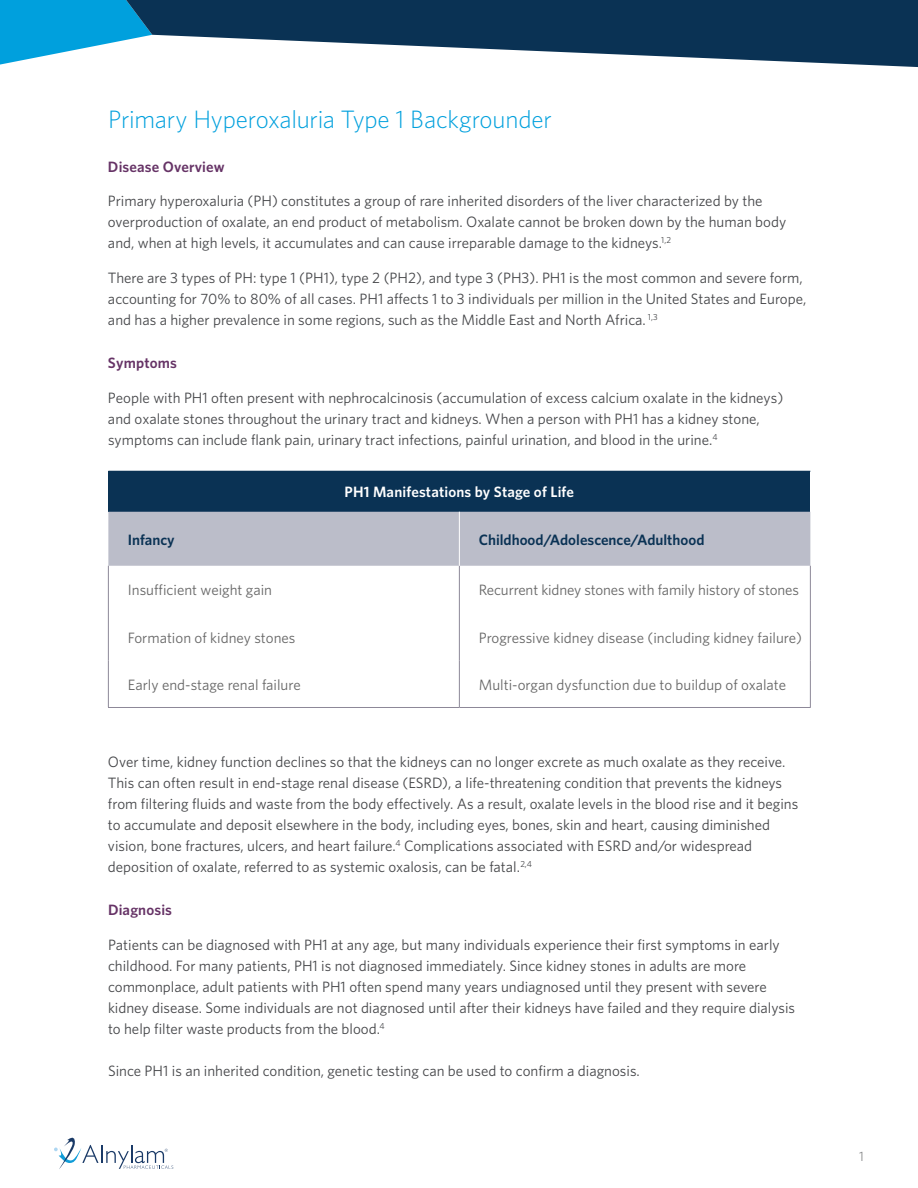
<style>
.page{position:relative;width:918px;height:1188px;background:#fff}
.page>*{position:absolute;margin:0;border:0;box-sizing:border-box;transform-origin:0 0}
.t1{font:300 25.2px "Whitney";letter-spacing:-.01em;color:#00a0dd}
.t2{font:15px/21px "Whitney";color:#454649}
.t3{font:15px "Whitney";color:#666}
.t4{font:600 15px "Whitney";color:#0a3254}
.t5{font:600 15px "Whitney";letter-spacing:.01em;color:#636}
.t6{font:600 15px "Whitney";letter-spacing:.01em;color:#fff}
.t7{font:13.5px "Whitney";color:#8b8d8e}
</style>
<div class="page">
<svg style="left:54px;top:1138px;width:119px;height:31px"></svg>
<svg style="left:0;top:0;width:125px;height:65px"></svg>
<svg style="left:125px;top:0;width:793px;height:67px;fill:#0a3254"></svg>
<div style="left:108px;top:471px;width:702px;height:41px;background:#0a3254"></div>
<div style="left:108px;top:512px;width:702px;height:54px;background:#bbbdc9"></div>
<hr style="left:459px;top:566px;width:1px;height:47px;background:#8d8898">
<hr style="left:459px;top:613px;width:1px;height:47px;background:#8d8898">
<hr style="left:459px;top:660px;width:1px;height:47px;background:#8d8898">
<hr style="left:108px;top:707px;width:351px;height:1px;background:#8d8898">
<hr style="left:459px;top:707px;width:352px;height:1px;background:#8d8898">
<hr style="left:459px;top:512px;width:1px;height:54px;background:#fff">
<hr style="left:108px;top:566px;width:1px;height:47px;background:#8d8898">
<hr style="left:810px;top:566px;width:1px;height:47px;background:#8d8898">
<hr style="left:108px;top:613px;width:1px;height:47px;background:#8d8898">
<hr style="left:810px;top:613px;width:1px;height:47px;background:#8d8898">
<hr style="left:108px;top:660px;width:1px;height:47px;background:#8d8898">
<hr style="left:810px;top:660px;width:1px;height:47px;background:#8d8898">
<h1 class="t1" style="left:108px;top:103px;width:445px">Primary Hyperoxaluria Type 1 Backgrounder</h1>
<p class="t5" style="left:108px;top:156px;width:118px">Disease Overview</p>
<p class="t2" style="left:108px;top:190px;width:680px">Primary hyperoxaluria (PH) constitutes a group of rare inherited disorders of the liver characterized by the overproduction of oxalate, an end product of metabolism. Oxalate cannot be broken down by the human body and, when at high levels, it accumulates and can cause irreparable damage to the kidneys.<sup>1,2</sup></p>
<p class="t2" style="left:108px;top:267px;width:700px">There are 3 types of PH: type 1 (PH1), type 2 (PH2), and type 3 (PH3). PH1 is the most common and severe form, accounting for 70% to 80% of all cases. PH1 affects 1 to 3 individuals per million in the United States and Europe, and has a higher prevalence in some regions, such as the Middle East and North Africa. <sup>1,3</sup></p>
<p class="t5" style="left:108px;top:353px;width:70px">Symptoms</p>
<p class="t2" style="left:108px;top:387px;width:677px">People with PH1 often present with nephrocalcinosis (accumulation of excess calcium oxalate in the kidneys) and oxalate stones throughout the urinary tract and kidneys. When a person with PH1 has a kidney stone, symptoms can include flank pain, urinary tract infections, painful urination, and blood in the urine.<sup>4</sup></p>
<p class="t6" style="left:345px;top:482px;width:231px">PH1 Manifestations by Stage of Life</p>
<p class="t4" style="left:128px;top:530px;width:48px">Infancy</p>
<p class="t4" style="left:479px;top:530px;width:227px">Childhood/Adolescence/Adulthood</p>
<p class="t3" style="left:128px;top:580px;width:146px">Insufficient weight gain</p>
<p class="t3" style="left:479px;top:580px;width:322px">Recurrent kidney stones with family history of stones</p>
<p class="t3" style="left:128px;top:627px;width:169px">Formation of kidney stones</p>
<p class="t3" style="left:479px;top:627px;width:325px">Progressive kidney disease (including kidney failure)</p>
<p class="t3" style="left:128px;top:675px;width:174px">Early end-stage renal failure</p>
<p class="t3" style="left:479px;top:675px;width:309px">Multi-organ dysfunction due to buildup of oxalate</p>
<p class="t2" style="left:108px;top:751px;width:692px">Over time, kidney function declines so that the kidneys can no longer excrete as much oxalate as they receive.<br>This can often result in end-stage renal disease (ESRD), a life-threatening condition that prevents the kidneys from filtering fluids and waste from the body effectively. As a result, oxalate levels in the blood rise and it begins to accumulate and deposit elsewhere in the body, including eyes, bones, skin and heart, causing diminished vision, bone fractures, ulcers, and heart failure.<sup>4</sup> Complications associated with ESRD and/or widespread deposition of oxalate, referred to as systemic oxalosis, can be fatal.<sup>2,4</sup></p>
<p class="t5" style="left:108px;top:900px;width:66px">Diagnosis</p>
<p class="t2" style="left:108px;top:934px;width:689px">Patients can be diagnosed with PH1 at any age, but many individuals experience their first symptoms in early childhood. For many patients, PH1 is not diagnosed immediately. Since kidney stones in adults are more commonplace, adult patients with PH1 often spend many years undiagnosed until they present with severe kidney disease. Some individuals are not diagnosed until after their kidneys have failed and they require dialysis to help filter waste products from the blood.<sup>4</sup></p>
<p class="t2" style="left:108px;top:1060px;width:533px">Since PH1 is an inherited condition, genetic testing can be used to confirm a diagnosis.</p>
<p class="t7" style="left:859px;top:1147px;width:6px">1</p>
</div>
